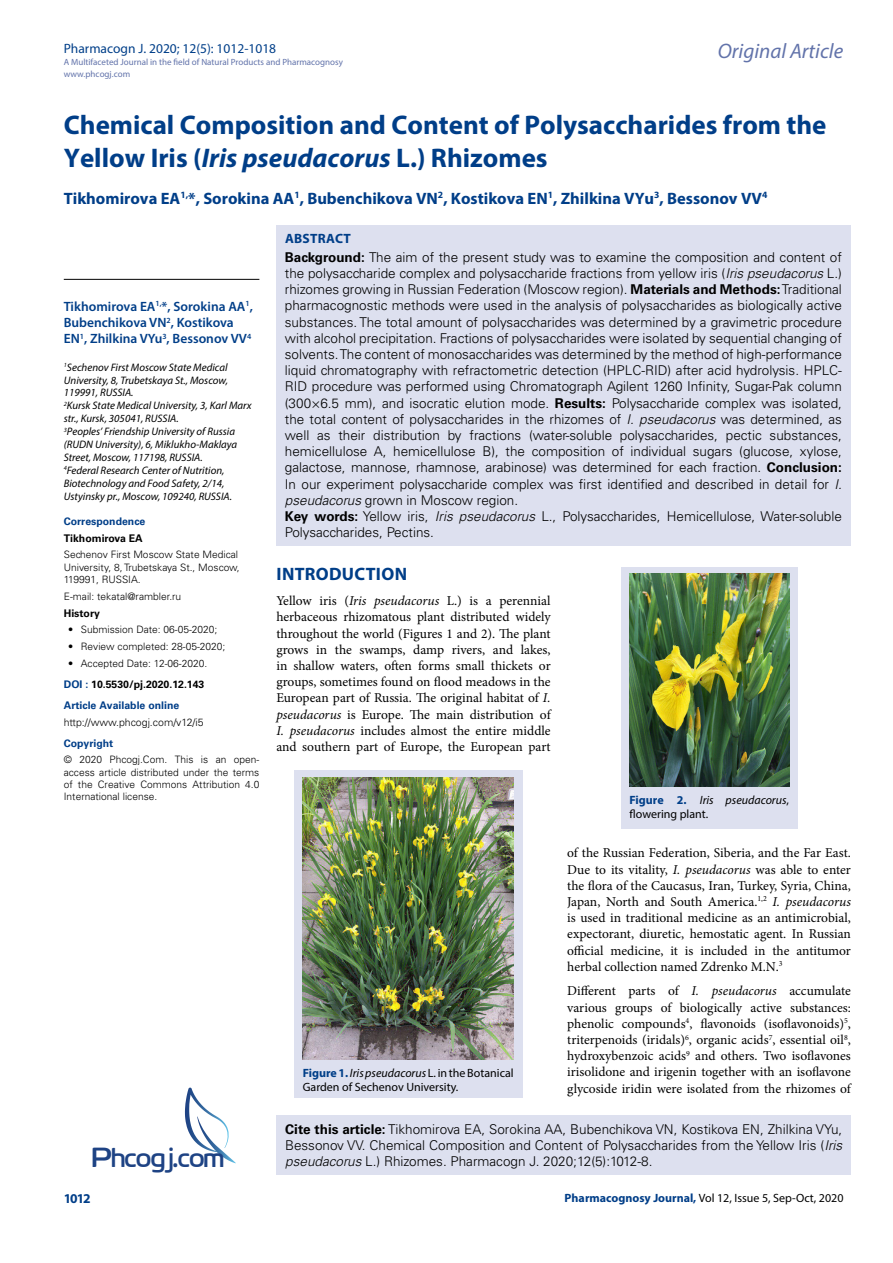
<style>
.page{position:relative;width:893px;height:1263px;background:#fff}
.page>*{position:absolute;margin:0;border:0;box-sizing:border-box;transform-origin:0 0}
.t1{font:27.6px "Cloud World";color:#1e4384}
.t2{font:700 27px/33px "Myriad Pro";color:#003e88}
.t3{font:italic 21px "Myriad Pro";color:#6273aa}
.t4{font:700 18px "Myriad Pro";letter-spacing:.015em;color:#003e88}
.t5{font:700 16.5px "Myriad Pro";color:#003e88}
.t6{font:300 13.5px/16.2px "Univers LT Std";color:#000}
.t7{font:13.5px/16.2px "Minion Pro";color:#000;text-align:justify}
.t8{font:600 13.5px/16.2px "Myriad Pro";color:#003e88}
.t9{font:13.5px "Myriad Pro";color:#003f89}
.t10{font:700 13.5px "Myriad Pro";letter-spacing:.02em;color:#003e88}
.t11{font:12px/14.4px "Myriad Pro";color:#000}
.t12{font:italic 10.8px/12.9px "Myriad Pro";color:#000}
.t13{font:700 10.5px/21.1px "Univers LT Std";color:#003e88}
.t14{font:300 10.5px "Univers LT Std";color:#000}
.t15{font:700 10.5px "Univers LT Std";color:#000}
.t16{font:300 10.2px/12.3px "Univers LT Std";color:#000}
.t17{font:9px/12px "Myriad Pro";color:#6273aa}
.s1{font-style:italic}
.s2{color:#000}
.s3{font-weight:700}
.s4{font-weight:700;color:#003e88}
</style>
<div class="page">
<div style="left:277px;top:1115px;width:574px;height:60px;background:#dde0ef"></div>
<svg style="left:185px;top:1087px;width:51px;height:76px"></svg>
<div style="left:276px;top:225px;width:574px;height:321px;background:#dde0ef"></div>
<hr style="left:64px;top:279px;width:195px;height:1px;background:#000">
<div style="left:294px;top:770px;width:229px;height:327px;background:#dde0ef"></div>
<img style="left:303px;top:778px;width:211px;height:281px">
<div style="left:621px;top:567px;width:176px;height:262px;background:#dde0ef"></div>
<img style="left:629px;top:574px;width:160px;height:212px">
<p class="t9" style="left:64px;top:40px;width:214px">Pharmacogn J. 2020; 12(5): 1012-1018</p>
<p class="t17" style="left:64px;top:55px;width:281px">A Multifaceted Journal in the field of Natural Products and Pharmacognosy www.phcogj.com</p>
<h3 class="t3" style="left:718px;top:38px;width:127px">Original Article</h3>
<h2 class="t2" style="left:64px;top:108px;width:764px">Chemical Composition and Content of Polysaccharides from the<br>Yellow Iris (<span class="s1">Iris pseudacorus</span> L.) Rhizomes</h2>
<p class="t5" style="left:64px;top:187px;width:705px">Tikhomirova EA<sup>1,</sup>*, Sorokina AA<sup>1</sup>, Bubenchikova VN<sup>2</sup>, Kostikova EN<sup>1</sup>, Zhilkina VYu<sup>3</sup>, Bessonov VV<sup>4</sup></p>
<p class="t8" style="left:64px;top:298px;width:191px">Tikhomirova EA<sup>1,</sup>*, Sorokina AA<sup>1</sup>,<br>Bubenchikova VN<sup>2</sup>, Kostikova<br>EN<sup>1</sup>, Zhilkina VYu<sup>3</sup>, Bessonov VV<sup>4</sup></p>
<p class="t12" style="left:64px;top:360px;width:189px"><sup>1</sup>Sechenov First Moscow State Medical University, 8, Trubetskaya St., Moscow, 119991, RUSSIA.<br><sup>2</sup>Kursk State Medical University, 3, Karl Marx str., Kursk, 305041, RUSSIA.<br><sup>3</sup>Рeoples’ Friendship University of Russia (RUDN University), 6, Miklukho-Maklaya Street, Moscow, 117198, RUSSIA.<br><sup>4</sup>Federal Research Center of Nutrition, Biotechnology and Food Safety, 2/14, Ustyinsky pr., Moscow, 109240, RUSSIA.</p>
<p class="t13" style="left:64px;top:511px;width:83px">Correspondence</p>
<p class="t15" style="left:64px;top:532px;width:81px">Tikhomirova EA</p>
<p class="t16" style="left:64px;top:548px;width:178px">Sechenov First Moscow State Medical<br>University, 8, Trubetskaya St., Moscow,<br>119991, RUSSIA.</p>
<p class="t16" style="left:64px;top:590px;width:119px">E-mail: tekatal@rambler.ru</p>
<p class="t15" style="left:64px;top:607px;width:38px">History</p>
<p class="t16" style="left:68px;top:623px;width:151px">• Submission Date: 06-05-2020;</p>
<p class="t16" style="left:68px;top:640px;width:159px">• Review completed: 28-05-2020;</p>
<p class="t16" style="left:68px;top:657px;width:141px">• Accepted Date: 12-06-2020.</p>
<p class="t13" style="left:64px;top:673px;width:142px">DOI : <span class="s2">10.5530/pj.2020.12.143<br></span>Article Available online</p>
<p class="t14" style="left:64px;top:715px;width:141px">http://www.phcogj.com/v12/i5</p>
<p class="t13" style="left:64px;top:732px;width:51px">Copyright</p>
<p class="t16" style="left:64px;top:753px;width:197px;text-align:justify">© 2020 Phcogj.Com. This is an open&shy;access article distributed under the terms of the Creative Commons Attribution 4.0<br>International license.</p>
<p class="t10" style="left:285px;top:230px;width:67px">ABSTRACT</p>
<p class="t6" style="left:285px;top:249px;width:559px"><span class="s3">Background:</span> The aim of the present study was to examine the composition and content of the polysaccharide complex and polysaccharide fractions from yellow iris (<span class="s1">Iris pseudacorus</span> L.) rhizomes growing in Russian Federation (Moscow region). <span class="s3">Materials and Methods:</span> Traditional pharmacognostic methods were used in the analysis of polysaccharides as biologically active substances. The total amount of polysaccharides was determined by a gravimetric procedure with alcohol precipitation. Fractions of polysaccharides were isolated by sequential changing of solvents. The content of monosaccharides was determined by the method of high-performance liquid chromatography with refractometric detection (HPLC-RID) after acid hydrolysis. HPLC-RID procedure was performed using Chromatograph Agilent 1260 Infinity, Sugar-Pak column (300×6.5 mm), and isocratic elution mode. <span class="s3">Results:</span> Polysaccharide complex was isolated, the total content of polysaccharides in the rhizomes of <span class="s1">I. pseudacorus</span> was determined, as well as their distribution by fractions (water-soluble polysaccharides, pectic substances, hemicellulose A, hemicellulose B), the composition of individual sugars (glucose, xylose, galactose, mannose, rhamnose, arabinose) was determined for each fraction. <span class="s3">Conclusion:<br></span>In our experiment polysaccharide complex was first identified and described in detail for <span class="s1">I. pseudacorus</span> grown in Moscow region.<br><span class="s3">Key words:</span> Yellow iris, <span class="s1">Iris pseudacorus</span> L., Polysaccharides, Hemicellulose, Water-soluble Polysaccharides, Pectins.</p>
<h3 class="t4" style="left:277px;top:563px;width:132px">INTRODUCTION</h3>
<p class="t7" style="left:276px;top:593px;width:276px">Yellow iris (<span class="s1">Iris pseudacorus</span> L.) is a perennial herbaceous rhizomatous plant distributed widely throughout the world (Figures 1 and 2). The plant grows in the swamps, damp rivers, and lakes, in shallow waters, often forms small thickets or groups, sometimes found on flood meadows in the European part of Russia. The original habitat of <span class="s1">I. pseudacorus</span> is Europe. The main distribution of <span class="s1">I. pseudacorus</span> includes almost the entire middle and southern part of Europe, the European part</p>
<p class="t11" style="left:303px;top:1065px;width:212px"><span class="s4">Figure 1.</span> <span class="s1">Iris pseudacorus</span> L. in the Botanical<br>Garden of Sechenov University.</p>
<p class="t11" style="left:629px;top:793px;width:161px"><span class="s4">Figure 2.</span> <span class="s1">Iris pseudacorus</span>, flowering plant.</p>
<p class="t7" style="left:567px;top:845px;width:285px">of the Russian Federation, Siberia, and the Far East.<br>Due to its vitality, <span class="s1">I. pseudacorus</span> was able to enter the flora of the Caucasus, Iran, Turkey, Syria, China, Japan, North and South America.<sup>1,2</sup> <span class="s1">I. pseudacorus </span>is used in traditional medicine as an antimicrobial, expectorant, diuretic, hemostatic agent. In Russian official medicine, it is included in the antitumor herbal collection named Zdrenko M.N.<sup>3</sup></p>
<p class="t7" style="left:567px;top:983px;width:285px">Different parts of <span class="s1">I. pseudacorus</span> accumulate various groups of biologically active substances: phenolic compounds<sup>4</sup>, flavonoids (isoflavonoids)<sup>5</sup>, triterpenoids (iridals)<sup>6</sup>, organic acids<sup>7</sup>, essential oil<sup>8</sup>, hydroxybenzoic acids<sup>9</sup> and others. Two isoflavones irisolidone and irigenin together with an isoflavone glycoside iridin were isolated from the rhizomes of</p>
<p class="t6" style="left:285px;top:1121px;width:559px"><span class="s3">Cite this article:</span> Tikhomirova EA, Sorokina AA, Bubenchikova VN, Kostikova EN, Zhilkina VYu,<br>Bessonov VV. Chemical Composition and Content of Polysaccharides from the Yellow Iris (<span class="s1">Iris</span></p>
<h1 class="t1" style="left:92px;top:1136px;width:134px">Phcogj.com</h1>
<p class="t6" style="left:285px;top:1153px;width:369px"><span class="s1">pseudacorus</span> L.) Rhizomes. Pharmacogn J. 2020;12(5):1012-8.</p>
<p class="t11" style="left:565px;top:1190px;width:280px"><span class="s4">Pharmacognosy Journal,</span> Vol 12, Issue 5, Sep-Oct, 2020</p>
<p class="t10" style="left:64px;top:1190px;width:29px">1012</p>
</div>
